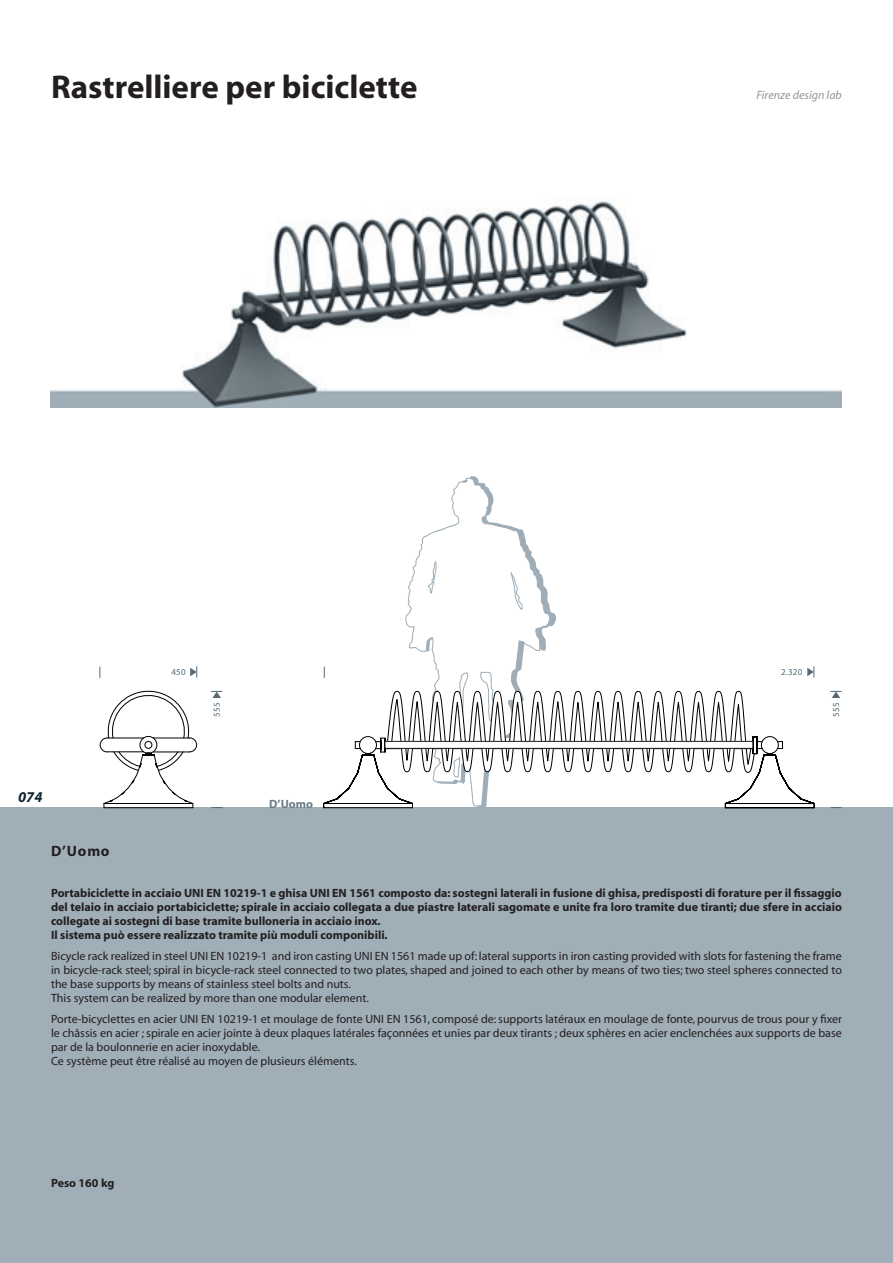
<style>
.page{position:relative;width:893px;height:1263px;background:#fff}
.page>*{position:absolute;margin:0;border:0;box-sizing:border-box;transform-origin:0 0}
.t1{font:700 33px "Myriad";color:#231f20}
.t2{font:700 15px "Myriad";color:#231f20}
.t3{font:italic 700 15px "Myriad";color:#112530}
.t4{font:12px/14.2px "Myriad";color:#231f20}
.t5{font:700 12px/14.2px "Myriad";color:#231f20}
.t6{font:italic 12px "Myriad";color:#939598}
.t7{font:700 12px "Myriad";color:#697c87}
.t8{font:9px "Myriad";letter-spacing:.025em;color:#566874}
</style>
<div class="page">
<img style="left:51px;top:201px;width:791px;height:206px">
<div style="left:0;top:808px;width:893px;height:455px;background:#a0aeb8"></div>
<svg style="left:418px;top:478px;width:114px;height:75px"></svg>
<svg style="left:98px;top:690px;width:101px;height:118px"></svg>
<hr style="left:107px;top:738px;width:37px;height:1px;background:#000">
<hr style="left:107px;top:751px;width:37px;height:1px;background:#000">
<svg style="left:211px;top:690px;width:11px;height:8px"></svg>
<svg style="left:211px;top:807px;width:12px;height:1px"></svg>
<svg style="left:190px;top:666px;width:8px;height:12px"></svg>
<svg style="left:99px;top:666px;width:1px;height:12px"></svg>
<svg style="left:830px;top:690px;width:12px;height:8px"></svg>
<svg style="left:323px;top:553px;width:492px;height:255px"></svg>
<h1 class="t1" style="left:51px;top:70px;width:368px">Rastrelliere per biciclette</h1>
<p class="t6" style="left:757px;top:89px;width:87px">Firenze design lab</p>
<p class="t8" style="left:171px;top:668px;width:16px">450</p>
<p class="t8" style="left:212px;top:717px;width:16px;rotate:-90deg">555</p>
<p class="t8" style="left:781px;top:668px;width:23px">2.320</p>
<p class="t8" style="left:832px;top:717px;width:16px;rotate:-90deg">555</p>
<p class="t3" style="left:18px;top:789px;width:26px">074</p>
<p class="t7" style="left:269px;top:798px;width:45px">D’Uomo</p>
<p class="t2" style="left:51px;top:843px;width:60px">D’Uomo</p>
<p class="t5" style="left:51px;top:886px;width:792px">Portabiciclette in acciaio UNI EN 10219-1 e ghisa UNI EN 1561 composto da: sostegni laterali in fusione di ghisa, predisposti di forature per il fissaggio del telaio in acciaio portabiciclette; spirale in acciaio collegata a due piastre laterali sagomate e unite fra loro tramite due tiranti; due sfere in acciaio collegate ai sostegni di base tramite bulloneria in acciaio inox.<br>Il sistema può essere realizzato tramite più moduli componibili.</p>
<p class="t4" style="left:51px;top:949px;width:792px">Bicycle rack realized in steel UNI EN 10219-1 and iron casting UNI EN 1561 made up of: lateral supports in iron casting provided with slots for fastening the frame in bicycle-rack steel; spiral in bicycle-rack steel connected to two plates, shaped and joined to each other by means of two ties; two steel spheres connected to the base supports by means of stainless steel bolts and nuts.<br>This system can be realized by more than one modular element.</p>
<p class="t4" style="left:51px;top:1012px;width:792px">Porte-bicyclettes en acier UNI EN 10219-1 et moulage de fonte UNI EN 1561, composé de: supports latéraux en moulage de fonte, pourvus de trous pour y fixer le châssis en acier ; spirale en acier jointe à deux plaques latérales façonnées et unies par deux tirants ; deux sphères en acier enclenchées aux supports de base par de la boulonnerie en acier inoxydable.<br>Ce système peut être réalisé au moyen de plusieurs éléments.</p>
<p class="t5" style="left:51px;top:1176px;width:65px">Peso 160 kg</p>
</div>
